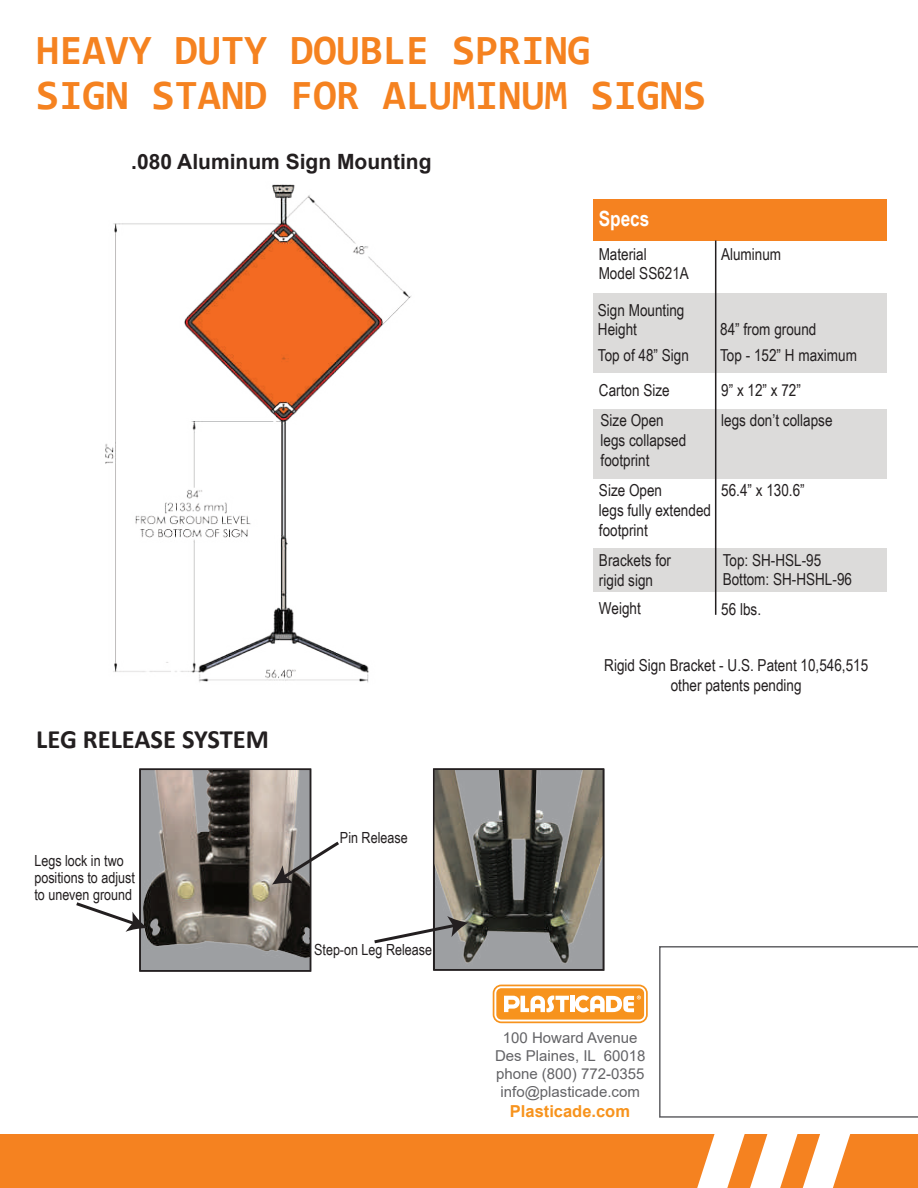
<style>
.page{position:relative;width:918px;height:1188px;background:#fff}
.page>*{position:absolute;margin:0;border:0;box-sizing:border-box;transform-origin:0 0}
.t1{font:700 42px/45px "Consolas";color:#f58220}
.t2{font:700 26.55px "Calibri";color:#231f20}
.t3{font:700 21px "Arial";color:#231f20}
.t4{font:700 21px "Arial Narrow";color:#fff}
.t5{font:16.5px/19.8px "Arial Narrow";color:#231f20}
.t6{font:700 16.5px "Arial";color:#f7931d}
.t7{font:15.3px/17px "Arial Narrow";color:#231f20}
.t8{font:15px/18px "Arial";color:#636366;text-align:center}
</style>
<div class="page">
<div style="left:593px;top:548px;width:293px;height:44px;background:#dcdbda"></div>
<div style="left:593px;top:293px;width:293px;height:80px;background:#dcdbda"></div>
<div style="left:593px;top:410px;width:293px;height:69px;background:#dcdbda"></div>
<svg style="left:659px;top:946px;width:259px;height:172px"></svg>
<div style="left:593px;top:199px;width:293px;height:42px;background:#f58220"></div>
<hr style="left:715px;top:241px;width:1px;height:374px;background:#231f20">
<div style="left:0;top:1134px;width:918px;height:54px;background:#f58220"></div>
<svg style="left:697px;top:1134px;width:154px;height:54px"></svg>
<div style="left:493px;top:985px;width:155px;height:38px;border:2px solid #f7931d;border-radius:8px"></div>
<div style="left:496px;top:988px;width:148px;height:32px;background:#f7931d;border-radius:5px"></div>
<hr style="left:570px;top:996px;width:4px;height:16px;background:#fff">
<svg style="left:504px;top:996px;width:65px;height:16px"></svg>
<svg style="left:575px;top:995px;width:66px;height:17px"></svg>
<img style="left:105px;top:184px;width:306px;height:499px">
<div style="left:139px;top:769px;width:172px;height:203px;background:#9d9fa2"></div>
<img style="left:436px;top:771px;width:165px;height:197px">
<div style="left:433px;top:768px;width:171px;height:203px;border:2px solid #231f20"></div>
<svg style="left:374px;top:916px;width:94px;height:29px"></svg>
<img style="left:144px;top:772px;width:164px;height:185px">
<svg style="left:76px;top:900px;width:71px;height:32px"></svg>
<div style="left:139px;top:769px;width:172px;height:203px;border:2px solid #231f20"></div>
<svg style="left:272px;top:839px;width:67px;height:46px"></svg>
<h1 class="t1" style="left:36px;top:27px;width:671px">HEAVY DUTY DOUBLE SPRING<br>SIGN STAND FOR ALUMINUM SIGNS</h1>
<p class="t3" style="left:131px;top:147px;width:302px">.080 Aluminum Sign Mounting</p>
<h2 class="t2" style="left:36px;top:721px;width:234px">LEG RELEASE SYSTEM</h2>
<p class="t7" style="left:34px;top:851px;width:102px">Legs lock in two positions to adjust to uneven ground</p>
<p class="t7" style="left:340px;top:829px;width:69px">Pin Release</p>
<p class="t7" style="left:314px;top:941px;width:120px">Step-on Leg Release</p>
<p class="t4" style="left:599px;top:203px;width:52px">Specs</p>
<p class="t5" style="left:599px;top:243px;width:92px">Material<br>Model SS621A</p>
<p class="t5" style="left:721px;top:243px;width:62px">Aluminum</p>
<p class="t5" style="left:598px;top:299px;width:88px">Sign Mounting<br>Height</p>
<p class="t5" style="left:720px;top:319px;width:98px">84” from ground</p>
<p class="t5" style="left:598px;top:344px;width:93px">Top of 48” Sign</p>
<p class="t5" style="left:720px;top:344px;width:138px">Top - 152” H maximum</p>
<p class="t5" style="left:599px;top:380px;width:72px">Carton Size</p>
<p class="t5" style="left:721px;top:380px;width:81px">9” x 12” x 72”</p>
<p class="t5" style="left:601px;top:410px;width:87px">Size Open legs collapsed footprint</p>
<p class="t5" style="left:721px;top:410px;width:113px">legs don’t collapse</p>
<p class="t5" style="left:599px;top:480px;width:114px">Size Open<br>legs fully extended footprint</p>
<p class="t5" style="left:721px;top:480px;width:85px">56.4” x 130.6”</p>
<p class="t5" style="left:599px;top:549px;width:74px">Brackets for rigid sign</p>
<p class="t5" style="left:723px;top:550px;width:131px">Top: SH-HSL-95<br>Bottom: SH-HSHL-96</p>
<p class="t5" style="left:599px;top:598px;width:43px">Weight</p>
<p class="t5" style="left:721px;top:599px;width:41px">56 lbs.</p>
<p class="t5" style="left:604px;top:655px;width:266px;text-align:center">Rigid Sign Bracket - U.S. Patent 10,546,515 other patents pending</p>
<p class="t8" style="left:495px;top:1028px;width:152px">100 Howard Avenue<br>Des Plaines, IL 60018 phone (800) 772-0355 info@plasticade.com</p>
<p class="t6" style="left:510px;top:1099px;width:122px">Plasticade.com</p>
</div>
